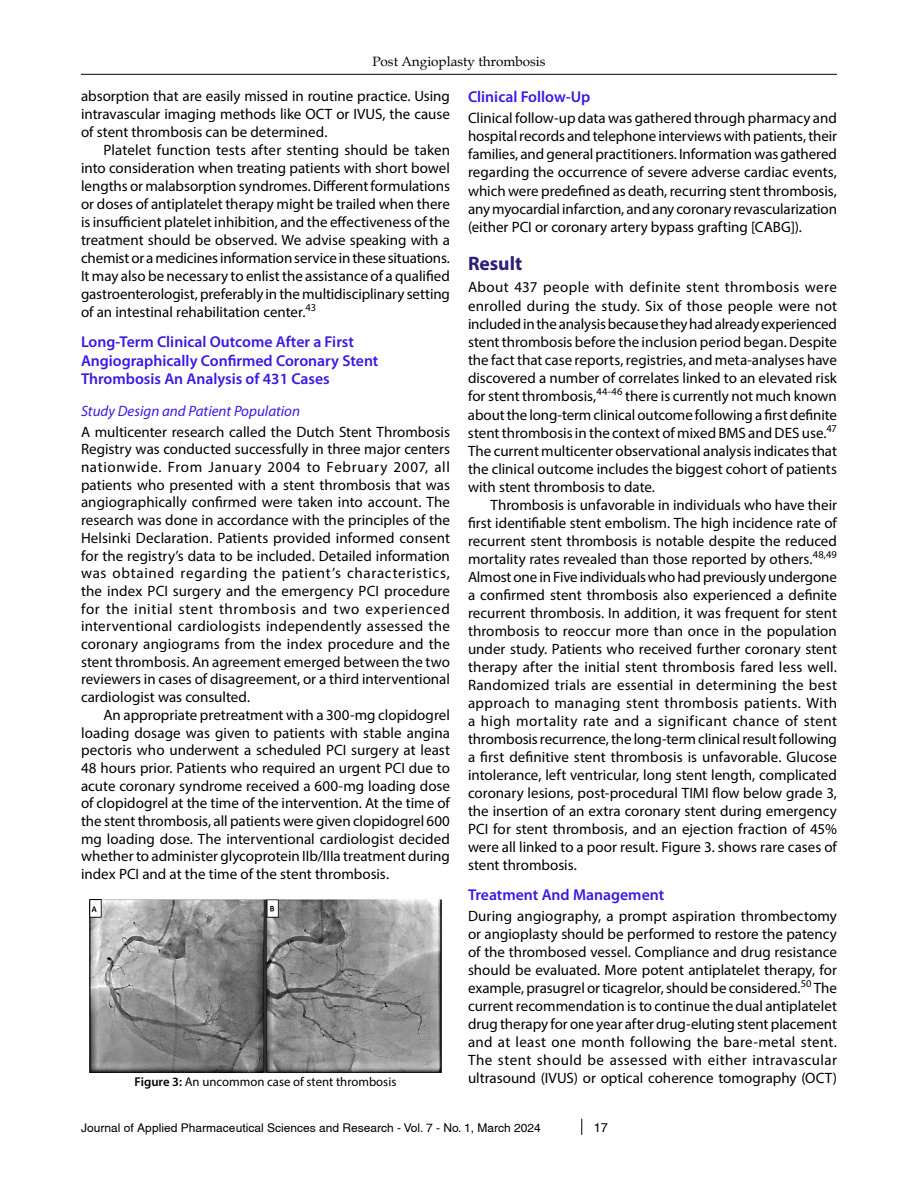
<style>
.page{position:relative;width:918px;height:1188px;background:#fff}
.page>*{position:absolute;margin:0;border:0;box-sizing:border-box;transform-origin:0 0}
.t1{font:700 19.5px "Myriad Pro";color:#2a2075}
.t2{font:600 15.75px/18.9px "Myriad Pro";color:#3d17e8}
.t3{font:15px/18px "Myriad Pro";color:#000;text-align:justify}
.t4{font:italic 15px "Myriad Pro";color:#3d17e8}
.t5{font:13.5px "Book Antiqua";color:#000}
.t6{font:12.75px "Myriad Pro";color:#000}
.t7{font:12.75px "Helvetica";color:#000}
.t8{font:12px "Helvetica";color:#000}
.s1{font-weight:600}
</style>
<div class="page">
<hr style="left:81px;top:74px;width:756px;height:1px;background:#000">
<svg style="left:581px;top:1119px;width:1px;height:16px"></svg>
<img style="left:89px;top:900px;width:353px;height:172px">
<p class="t5" style="left:372px;top:52px;width:175px">Post Angioplasty thrombosis</p>
<p class="t3" style="left:81px;top:87px;width:371px">absorption that are easily missed in routine practice. Using intravascular imaging methods like OCT or IVUS, the cause of stent thrombosis can be determined.</p>
<p class="t3" style="left:81px;top:141px;width:371px;text-indent:22px">Platelet function tests after stenting should be taken into consideration when treating patients with short bowel lengths or malabsorption syndromes. Different formulations or doses of antiplatelet therapy might be trailed when there is insufficient platelet inhibition, and the effectiveness of the treatment should be observed. We advise speaking with a chemist or a medicines information service in these situations.<br>It may also be necessary to enlist the assistance of a qualified gastroenterologist, preferably in the multidisciplinary setting of an intestinal rehabilitation center.<sup>43</sup></p>
<p class="t2" style="left:81px;top:332px;width:299px">Long-Term Clinical Outcome After a First<br>Angiographically Confirmed Coronary Stent<br>Thrombosis An Analysis of 431 Cases</p>
<p class="t4" style="left:81px;top:402px;width:221px">Study Design and Patient Population</p>
<p class="t3" style="left:81px;top:423px;width:371px">A multicenter research called the Dutch Stent Thrombosis Registry was conducted successfully in three major centers nationwide. From January 2004 to February 2007, all patients who presented with a stent thrombosis that was angiographically confirmed were taken into account. The research was done in accordance with the principles of the Helsinki Declaration. Patients provided informed consent for the registry’s data to be included. Detailed information was obtained regarding the patient’s characteristics, the index PCI surgery and the emergency PCI procedure for the initial stent thrombosis and two experienced interventional cardiologists independently assessed the coronary angiograms from the index procedure and the stent thrombosis. An agreement emerged between the two reviewers in cases of disagreement, or a third interventional cardiologist was consulted.</p>
<p class="t3" style="left:81px;top:706px;width:371px;text-indent:22px">An appropriate pretreatment with a 300-mg clopidogrel loading dosage was given to patients with stable angina pectoris who underwent a scheduled PCI surgery at least 48 hours prior. Patients who required an urgent PCI due to acute coronary syndrome received a 600-mg loading dose of clopidogrel at the time of the intervention. At the time of the stent thrombosis, all patients were given clopidogrel 600 mg loading dose. The interventional cardiologist decided whether to administer glycoprotein IIb/IIIa treatment during index PCI and at the time of the stent thrombosis.</p>
<p class="t6" style="left:135px;top:1074px;width:263px"><span class="s1">Figure 3:</span> An uncommon case of stent thrombosis</p>
<p class="t2" style="left:468px;top:87px;width:124px">Clinical Follow-Up</p>
<p class="t3" style="left:468px;top:108px;width:371px">Clinical follow-up data was gathered through pharmacy and hospital records and telephone interviews with patients, their families, and general practitioners. Information was gathered regarding the occurrence of severe adverse cardiac events, which were predefined as death, recurring stent thrombosis, any myocardial infarction, and any coronary revascularization (either PCI or coronary artery bypass grafting [CABG]).</p>
<h1 class="t1" style="left:468px;top:251px;width:56px">Result</h1>
<p class="t3" style="left:468px;top:278px;width:371px">About 437 people with definite stent thrombosis were enrolled during the study. Six of those people were not included in the analysis because they had already experienced stent thrombosis before the inclusion period began. Despite the fact that case reports, registries, and meta-analyses have discovered a number of correlates linked to an elevated risk for stent thrombosis,<sup>44-46</sup> there is currently not much known about the long-term clinical outcome following a first definite stent thrombosis in the context of mixed BMS and DES use.<sup>47<br></sup>The current multicenter observational analysis indicates that the clinical outcome includes the biggest cohort of patients with stent thrombosis to date.</p>
<p class="t3" style="left:468px;top:496px;width:371px;text-indent:22px">Thrombosis is unfavorable in individuals who have their first identifiable stent embolism. The high incidence rate of recurrent stent thrombosis is notable despite the reduced mortality rates revealed than those reported by others.<sup>48,49<br></sup>Almost one in Five individuals who had previously undergone a confirmed stent thrombosis also experienced a definite recurrent thrombosis. In addition, it was frequent for stent thrombosis to reoccur more than once in the population under study. Patients who received further coronary stent therapy after the initial stent thrombosis fared less well.<br>Randomized trials are essential in determining the best approach to managing stent thrombosis patients. With a high mortality rate and a significant chance of stent thrombosis recurrence, the long-term clinical result following a first definitive stent thrombosis is unfavorable. Glucose intolerance, left ventricular, long stent length, complicated coronary lesions, post-procedural TIMI flow below grade 3, the insertion of an extra coronary stent during emergency PCI for stent thrombosis, and an ejection fraction of 45% were all linked to a poor result. Figure 3. shows rare cases of stent thrombosis.</p>
<p class="t2" style="left:468px;top:885px;width:198px">Treatment And Management</p>
<p class="t3" style="left:468px;top:907px;width:371px">During angiography, a prompt aspiration thrombectomy or angioplasty should be performed to restore the patency of the thrombosed vessel. Compliance and drug resistance should be evaluated. More potent antiplatelet therapy, for example, prasugrel or ticagrelor, should be considered.<sup>50</sup> The current recommendation is to continue the dual antiplatelet drug therapy for one year after drug-eluting stent placement and at least one month following the bare-metal stent.<br>The stent should be assessed with either intravascular ultrasound (IVUS) or optical coherence tomography (OCT)</p>
<p class="t8" style="left:81px;top:1121px;width:461px">Journal of Applied Pharmaceutical Sciences and Research - Vol. 7 - No. 1, March 2024</p>
<p class="t7" style="left:594px;top:1120px;width:16px">17</p>
</div>
